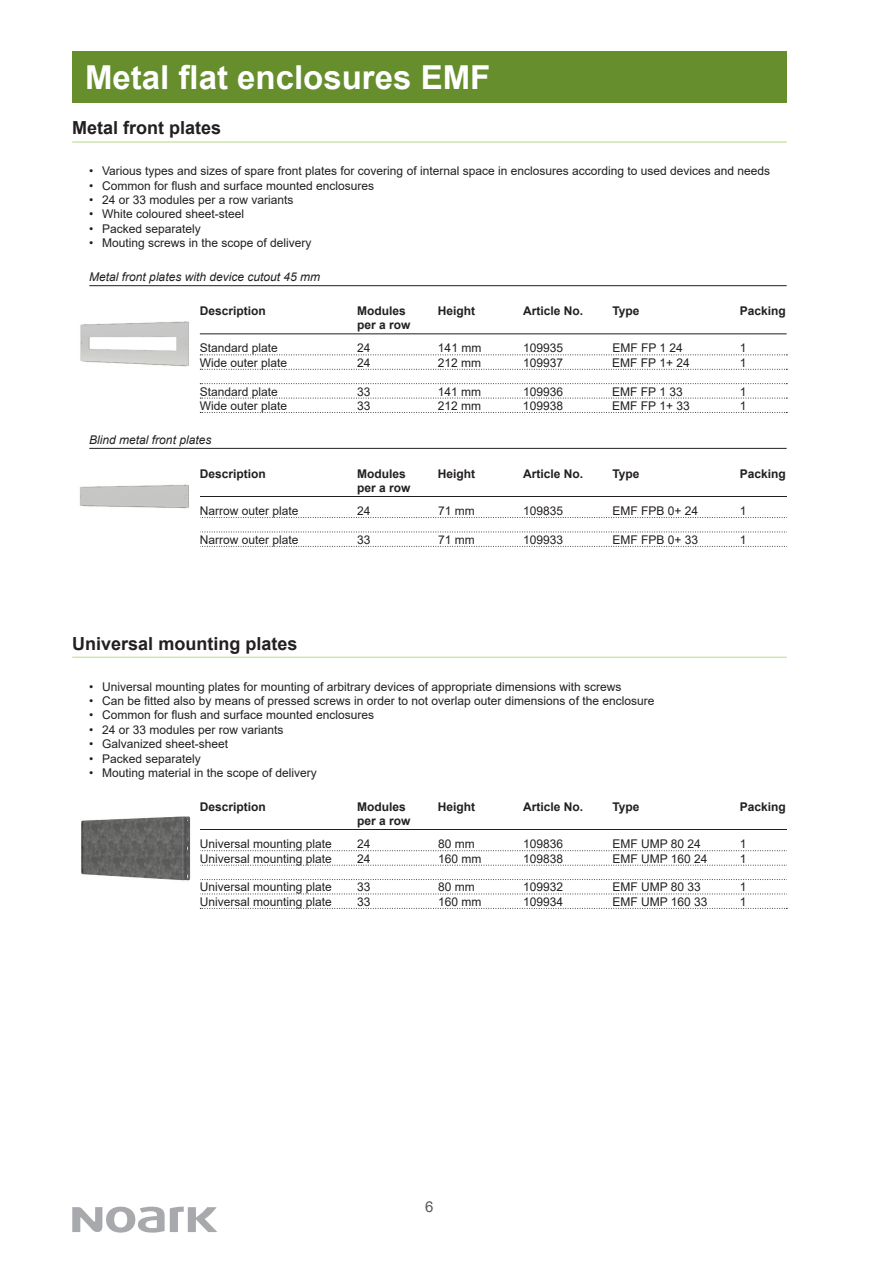
<style>
.page{position:relative;width:893px;height:1263px;background:#fff}
.page>*{position:absolute;margin:0;border:0;box-sizing:border-box;transform-origin:0 0}
.t1{font:700 33px "Arial";color:#fff}
.t2{font:700 18px "Arial";color:#231f20}
.t3{font:15px "Arial";color:#57585a}
.t4{font:12px "Arial";color:#231f20}
.t5{font:700 12px "Arial";color:#231f20}
.t6{font:italic 12px "Arial";color:#231f20}
</style>
<div class="page">
<div style="left:72px;top:51px;width:715px;height:51px;background:#668e2c"></div>
<svg style="left:72px;top:1206px;width:145px;height:26px"></svg>
<hr style="left:200px;top:496px;width:587px;height:1px;background:#231f20">
<svg style="left:200px;top:517px;width:587px;height:1px"></svg>
<svg style="left:200px;top:532px;width:587px;height:1px"></svg>
<svg style="left:200px;top:546px;width:587px;height:1px"></svg>
<hr style="left:89px;top:448px;width:698px;height:1px;background:#231f20">
<img style="left:79px;top:484px;width:110px;height:25px">
<hr style="left:200px;top:829px;width:587px;height:1px;background:#231f20">
<svg style="left:200px;top:850px;width:587px;height:1px"></svg>
<svg style="left:200px;top:865px;width:587px;height:1px"></svg>
<svg style="left:200px;top:879px;width:587px;height:1px"></svg>
<svg style="left:200px;top:893px;width:587px;height:1px"></svg>
<svg style="left:200px;top:908px;width:587px;height:1px"></svg>
<hr style="left:72px;top:656px;width:715px;height:2px;background:#cfe4ae">
<img style="left:81px;top:816px;width:110px;height:65px">
<hr style="left:200px;top:333px;width:587px;height:1px;background:#231f20">
<svg style="left:200px;top:354px;width:587px;height:1px"></svg>
<svg style="left:200px;top:369px;width:587px;height:1px"></svg>
<svg style="left:200px;top:383px;width:587px;height:1px"></svg>
<svg style="left:200px;top:398px;width:587px;height:1px"></svg>
<svg style="left:200px;top:412px;width:587px;height:1px"></svg>
<hr style="left:72px;top:141px;width:715px;height:2px;background:#cfe4ae">
<hr style="left:89px;top:285px;width:698px;height:1px;background:#231f20">
<img style="left:80px;top:321px;width:109px;height:46px">
<h1 class="t1" style="left:85px;top:54px;width:407px">Metal flat enclosures EMF</h1>
<h2 class="t2" style="left:72px;top:115px;width:151px">Metal front plates</h2>
<p class="t4" style="left:89px;top:163px;width:682px">• Various types and sizes of spare front plates for covering of internal space in enclosures according to used devices and needs</p>
<p class="t4" style="left:89px;top:177px;width:286px">• Common for flush and surface mounted enclosures</p>
<p class="t4" style="left:89px;top:192px;width:206px">• 24 or 33 modules per a row variants</p>
<p class="t4" style="left:89px;top:206px;width:156px">• White coloured sheet-steel</p>
<p class="t4" style="left:89px;top:220px;width:113px">• Packed separately</p>
<p class="t4" style="left:89px;top:235px;width:224px">• Mouting screws in the scope of delivery</p>
<p class="t6" style="left:89px;top:269px;width:232px">Metal front plates with device cutout 45 mm</p>
<p class="t5" style="left:200px;top:302px;width:68px">Description</p>
<p class="t5" style="left:357px;top:302px;width:50px">Modules</p>
<p class="t5" style="left:438px;top:302px;width:39px">Height</p>
<p class="t5" style="left:523px;top:302px;width:62px">Article No.</p>
<p class="t5" style="left:612px;top:302px;width:29px">Type</p>
<p class="t5" style="left:740px;top:302px;width:48px">Packing</p>
<p class="t5" style="left:357px;top:317px;width:55px">per a row</p>
<p class="t4" style="left:200px;top:340px;width:80px">Standard plate</p>
<p class="t4" style="left:357px;top:340px;width:15px">24</p>
<p class="t4" style="left:438px;top:340px;width:45px">141 mm</p>
<p class="t4" style="left:523px;top:340px;width:42px">109935</p>
<p class="t4" style="left:612px;top:340px;width:72px">EMF FP 1 24</p>
<p class="t4" style="left:740px;top:340px;width:8px">1</p>
<p class="t4" style="left:200px;top:354px;width:89px">Wide outer plate</p>
<p class="t4" style="left:357px;top:354px;width:15px">24</p>
<p class="t4" style="left:438px;top:354px;width:45px">212 mm</p>
<p class="t4" style="left:523px;top:354px;width:42px">109937</p>
<p class="t4" style="left:612px;top:354px;width:79px">EMF FP 1+ 24</p>
<p class="t4" style="left:740px;top:354px;width:8px">1</p>
<p class="t4" style="left:200px;top:383px;width:80px">Standard plate</p>
<p class="t4" style="left:357px;top:383px;width:15px">33</p>
<p class="t4" style="left:438px;top:383px;width:45px">141 mm</p>
<p class="t4" style="left:523px;top:383px;width:42px">109936</p>
<p class="t4" style="left:612px;top:383px;width:72px">EMF FP 1 33</p>
<p class="t4" style="left:740px;top:383px;width:8px">1</p>
<p class="t4" style="left:200px;top:397px;width:89px">Wide outer plate</p>
<p class="t4" style="left:357px;top:397px;width:15px">33</p>
<p class="t4" style="left:438px;top:397px;width:45px">212 mm</p>
<p class="t4" style="left:523px;top:397px;width:42px">109938</p>
<p class="t4" style="left:612px;top:397px;width:79px">EMF FP 1+ 33</p>
<p class="t4" style="left:740px;top:397px;width:8px">1</p>
<p class="t6" style="left:89px;top:432px;width:124px">Blind metal front plates</p>
<p class="t5" style="left:200px;top:465px;width:68px">Description</p>
<p class="t5" style="left:357px;top:465px;width:50px">Modules</p>
<p class="t5" style="left:438px;top:465px;width:39px">Height</p>
<p class="t5" style="left:523px;top:465px;width:62px">Article No.</p>
<p class="t5" style="left:612px;top:465px;width:29px">Type</p>
<p class="t5" style="left:740px;top:465px;width:48px">Packing</p>
<p class="t5" style="left:357px;top:479px;width:55px">per a row</p>
<p class="t4" style="left:200px;top:503px;width:100px">Narrow outer plate</p>
<p class="t4" style="left:357px;top:503px;width:15px">24</p>
<p class="t4" style="left:438px;top:503px;width:38px">71 mm</p>
<p class="t4" style="left:523px;top:503px;width:42px">109835</p>
<p class="t4" style="left:612px;top:503px;width:87px">EMF FPB 0+ 24</p>
<p class="t4" style="left:740px;top:503px;width:8px">1</p>
<p class="t4" style="left:200px;top:531px;width:100px">Narrow outer plate</p>
<p class="t4" style="left:357px;top:531px;width:15px">33</p>
<p class="t4" style="left:438px;top:531px;width:38px">71 mm</p>
<p class="t4" style="left:523px;top:531px;width:42px">109933</p>
<p class="t4" style="left:612px;top:531px;width:87px">EMF FPB 0+ 33</p>
<p class="t4" style="left:740px;top:531px;width:8px">1</p>
<h2 class="t2" style="left:72px;top:630px;width:227px">Universal mounting plates</h2>
<p class="t4" style="left:89px;top:678px;width:534px">• Universal mounting plates for mounting of arbitrary devices of appropriate dimensions with screws</p>
<p class="t4" style="left:89px;top:692px;width:567px">• Can be fitted also by means of pressed screws in order to not overlap outer dimensions of the enclosure</p>
<p class="t4" style="left:89px;top:707px;width:286px">• Common for flush and surface mounted enclosures</p>
<p class="t4" style="left:89px;top:721px;width:196px">• 24 or 33 modules per row variants</p>
<p class="t4" style="left:89px;top:736px;width:140px">• Galvanized sheet-sheet</p>
<p class="t4" style="left:89px;top:750px;width:113px">• Packed separately</p>
<p class="t4" style="left:89px;top:764px;width:229px">• Mouting material in the scope of delivery</p>
<p class="t5" style="left:200px;top:798px;width:68px">Description</p>
<p class="t5" style="left:357px;top:798px;width:50px">Modules</p>
<p class="t5" style="left:438px;top:798px;width:39px">Height</p>
<p class="t5" style="left:523px;top:798px;width:62px">Article No.</p>
<p class="t5" style="left:612px;top:798px;width:29px">Type</p>
<p class="t5" style="left:740px;top:798px;width:48px">Packing</p>
<p class="t5" style="left:357px;top:812px;width:55px">per a row</p>
<p class="t4" style="left:200px;top:836px;width:134px">Universal mounting plate</p>
<p class="t4" style="left:357px;top:836px;width:15px">24</p>
<p class="t4" style="left:438px;top:836px;width:38px">80 mm</p>
<p class="t4" style="left:523px;top:836px;width:42px">109836</p>
<p class="t4" style="left:612px;top:836px;width:90px">EMF UMP 80 24</p>
<p class="t4" style="left:740px;top:836px;width:8px">1</p>
<p class="t4" style="left:200px;top:850px;width:134px">Universal mounting plate</p>
<p class="t4" style="left:357px;top:850px;width:15px">24</p>
<p class="t4" style="left:438px;top:850px;width:45px">160 mm</p>
<p class="t4" style="left:523px;top:850px;width:42px">109838</p>
<p class="t4" style="left:612px;top:850px;width:97px">EMF UMP 160 24</p>
<p class="t4" style="left:740px;top:850px;width:8px">1</p>
<p class="t4" style="left:200px;top:879px;width:134px">Universal mounting plate</p>
<p class="t4" style="left:357px;top:879px;width:15px">33</p>
<p class="t4" style="left:438px;top:879px;width:38px">80 mm</p>
<p class="t4" style="left:523px;top:879px;width:42px">109932</p>
<p class="t4" style="left:612px;top:879px;width:90px">EMF UMP 80 33</p>
<p class="t4" style="left:740px;top:879px;width:8px">1</p>
<p class="t4" style="left:200px;top:893px;width:134px">Universal mounting plate</p>
<p class="t4" style="left:357px;top:893px;width:15px">33</p>
<p class="t4" style="left:438px;top:893px;width:45px">160 mm</p>
<p class="t4" style="left:523px;top:893px;width:42px">109934</p>
<p class="t4" style="left:612px;top:893px;width:97px">EMF UMP 160 33</p>
<p class="t4" style="left:740px;top:893px;width:8px">1</p>
<p class="t3" style="left:425px;top:1197px;width:10px">6</p>
</div>
